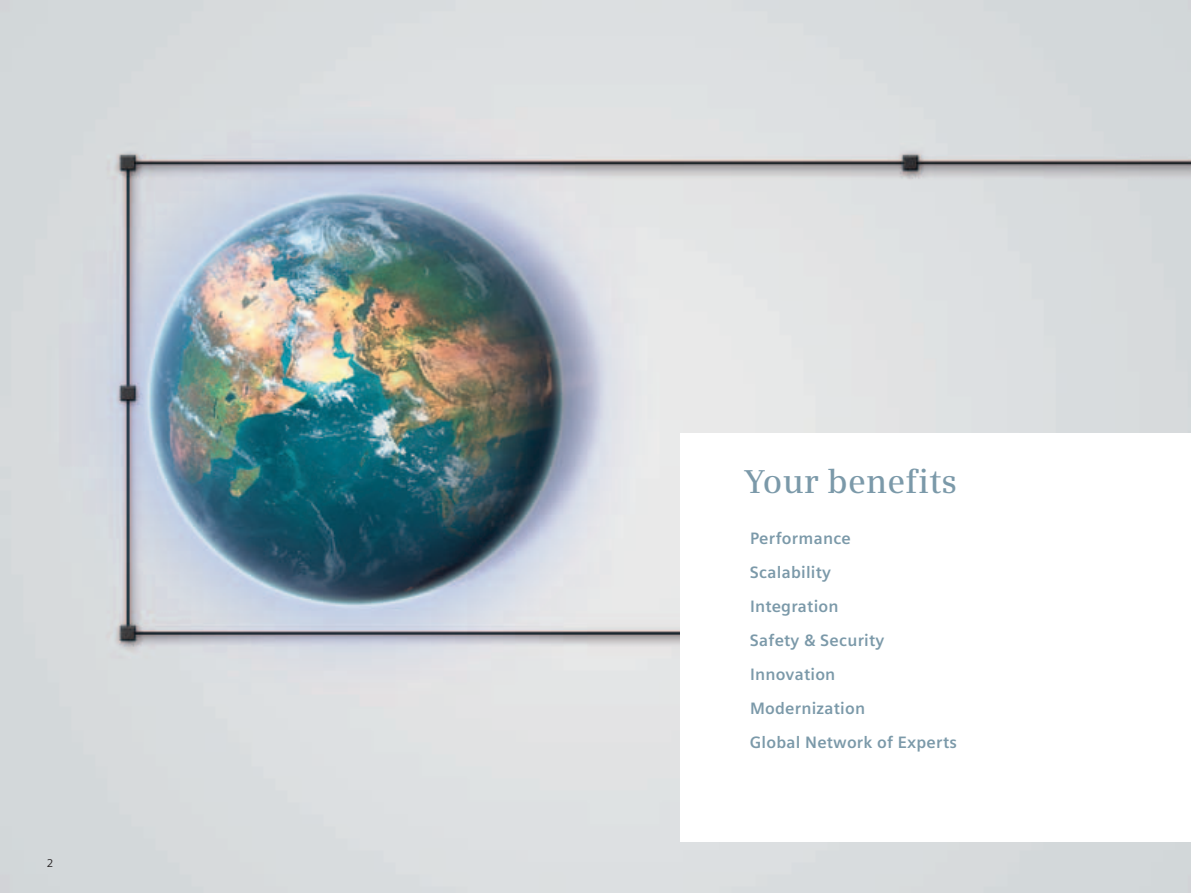
<style>
.page{position:relative;width:1191px;height:893px;background:#fff}
.page>*{position:absolute;margin:0;border:0;box-sizing:border-box;transform-origin:0 0}
.t1{font:600 33px "Siemens Serif OT";letter-spacing:.005em;color:#7b99a9}
.t2{font:700 16.5px/34px "Siemens Sans OT";letter-spacing:.015em;color:#7b99a9}
.t3{font:11.25px "Siemens Sans OT";color:#231f20}
</style>
<div class="page">
<img style="left:0;top:0;width:1191px;height:893px">
<div style="left:680px;top:434px;width:511px;height:408px;background:#fff"></div>
<p class="t3" style="left:47px;top:859px;width:8px">2</p>
<h1 class="t1" style="left:745px;top:468px;width:214px">Your benefits</h1>
<p class="t2" style="left:749px;top:523px;width:209px">Performance<br>Scalability<br>Integration<br>Safety &amp; Security<br>Innovation<br>Modernization<br>Global Network of Experts</p>
</div>
